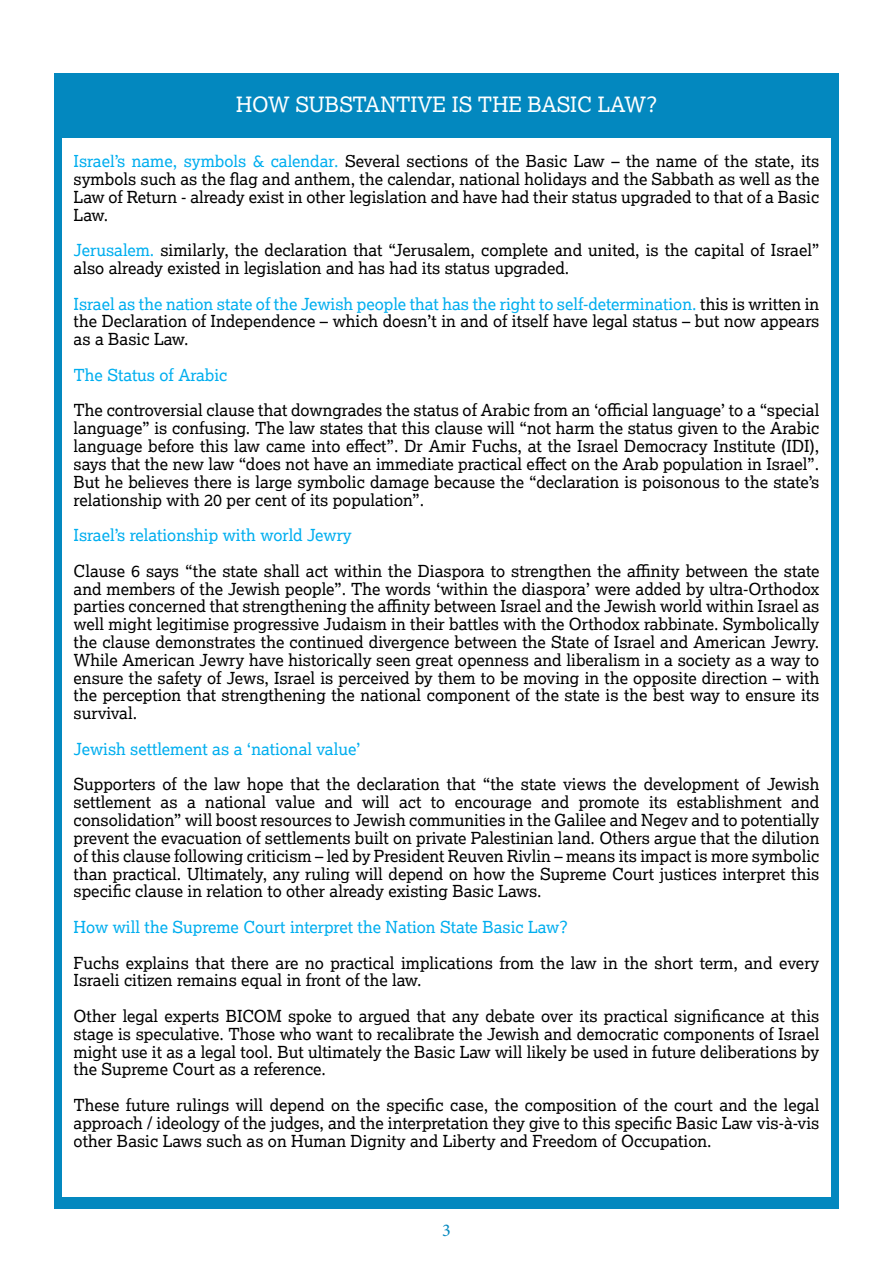
<style>
.page{position:relative;width:893px;height:1263px;background:#fff}
.page>*{position:absolute;margin:0;border:0;box-sizing:border-box;transform-origin:0 0}
.t1{font:21px "Lexia";color:#fff}
.t2{font:18px "Minion Pro";color:#0388bf}
.t3{font:16.5px/17.9px "Lexia";color:#000;text-align:justify}
.t4{font:16.5px "Lexia";color:#00aeef}
.s1{color:#00aeef}
</style>
<div class="page">
<div style="left:54px;top:74px;width:785px;height:1135px;background:#0388bf"></div>
<div style="left:62px;top:139px;width:769px;height:1058px;background:#fff"></div>
<p class="t1" style="left:236px;top:91px;width:423px">HOW SUBSTANTIVE IS THE BASIC LAW?</p>
<p class="t3" style="left:74px;top:152px;width:747px"><span class="s1">Israel’s name, symbols &amp; calendar.</span> Several sections of the Basic Law – the name of the state, its symbols such as the flag and anthem, the calendar, national holidays and the Sabbath as well as the Law of Return - already exist in other legislation and have had their status upgraded to that of a Basic Law.</p>
<p class="t3" style="left:74px;top:241px;width:747px"><span class="s1">Jerusalem.</span> similarly, the declaration that “Jerusalem, complete and united, is the capital of Israel” also already existed in legislation and has had its status upgraded.</p>
<p class="t3" style="left:74px;top:294px;width:747px"><span class="s1">Israel as the nation state of the Jewish people that has the right to self-determination.</span> this is written in the Declaration of Independence – which doesn’t in and of itself have legal status – but now appears as a Basic Law.</p>
<p class="t4" style="left:74px;top:364px;width:155px">The Status of Arabic</p>
<p class="t3" style="left:74px;top:401px;width:747px">The controversial clause that downgrades the status of Arabic from an ‘official language’ to a “special language” is confusing. The law states that this clause will “not harm the status given to the Arabic language before this law came into effect”. Dr Amir Fuchs, at the Israel Democracy Institute (IDI), says that the new law “does not have an immediate practical effect on the Arab population in Israel”.<br>But he believes there is large symbolic damage because the “declaration is poisonous to the state’s relationship with 20 per cent of its population”.</p>
<p class="t4" style="left:74px;top:525px;width:280px">Israel’s relationship with world Jewry</p>
<p class="t3" style="left:74px;top:561px;width:747px">Clause 6 says “the state shall act within the Diaspora to strengthen the affinity between the state and members of the Jewish people”. The words ‘within the diaspora’ were added by ultra-Orthodox parties concerned that strengthening the affinity between Israel and the Jewish world within Israel as well might legitimise progressive Judaism in their battles with the Orthodox rabbinate. Symbolically the clause demonstrates the continued divergence between the State of Israel and American Jewry.<br>While American Jewry have historically seen great openness and liberalism in a society as a way to ensure the safety of Jews, Israel is perceived by them to be moving in the opposite direction – with the perception that strengthening the national component of the state is the best way to ensure its survival.</p>
<p class="t4" style="left:74px;top:738px;width:288px">Jewish settlement as a ‘national value’</p>
<p class="t3" style="left:74px;top:775px;width:747px">Supporters of the law hope that the declaration that “the state views the development of Jewish settlement as a national value and will act to encourage and promote its establishment and consolidation” will boost resources to Jewish communities in the Galilee and Negev and to potentially prevent the evacuation of settlements built on private Palestinian land. Others argue that the dilution of this clause following criticism – led by President Reuven Rivlin – means its impact is more symbolic than practical. Ultimately, any ruling will depend on how the Supreme Court justices interpret this specific clause in relation to other already existing Basic Laws.</p>
<p class="t4" style="left:74px;top:916px;width:496px">How will the Supreme Court interpret the Nation State Basic Law?</p>
<p class="t3" style="left:74px;top:953px;width:747px">Fuchs explains that there are no practical implications from the law in the short term, and every<br>Israeli citizen remains equal in front of the law.</p>
<p class="t3" style="left:74px;top:1007px;width:747px">Other legal experts BICOM spoke to argued that any debate over its practical significance at this stage is speculative. Those who want to recalibrate the Jewish and democratic components of Israel might use it as a legal tool. But ultimately the Basic Law will likely be used in future deliberations by the Supreme Court as a reference.</p>
<p class="t3" style="left:74px;top:1096px;width:747px">These future rulings will depend on the specific case, the composition of the court and the legal approach / ideology of the judges, and the interpretation they give to this specific Basic Law vis-à-vis other Basic Laws such as on Human Dignity and Liberty and Freedom of Occupation.</p>
<p class="t2" style="left:442px;top:1218px;width:10px">3</p>
</div>
